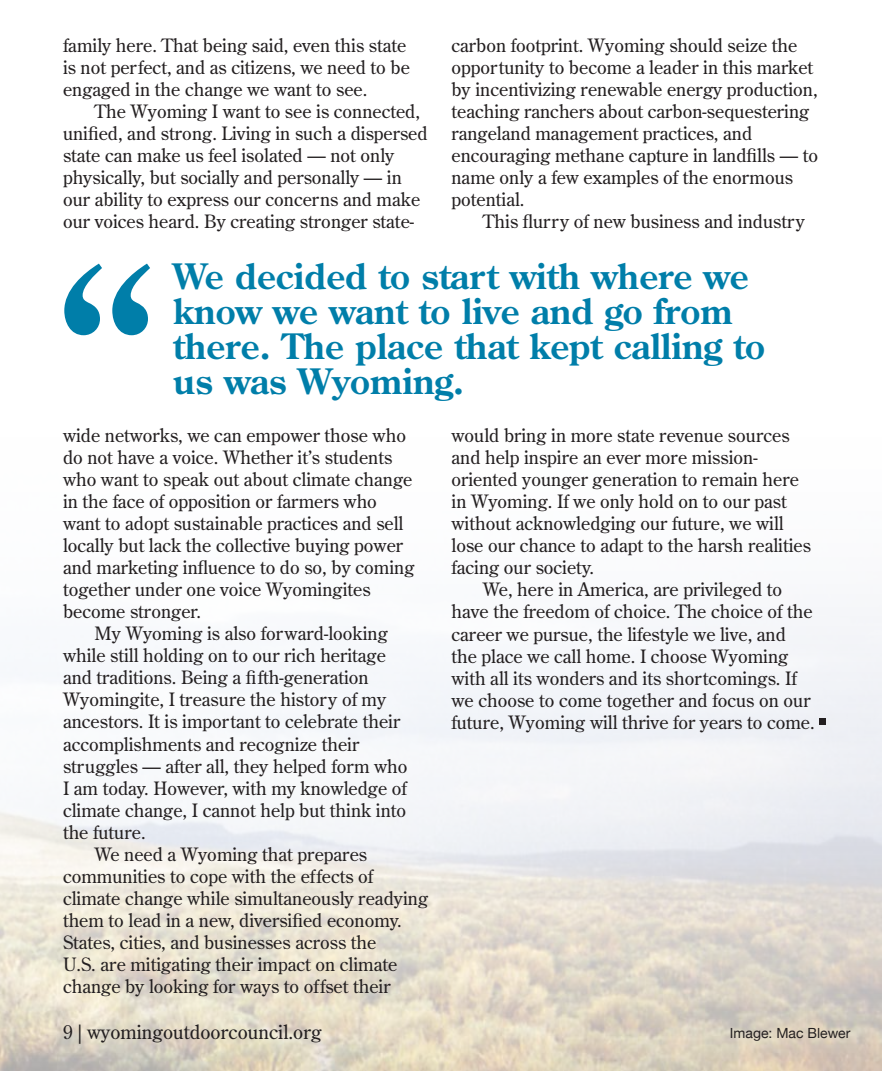
<style>
.page{position:relative;width:882px;height:1071px;background:#fff}
.page>*{position:absolute;margin:0;border:0;box-sizing:border-box;transform-origin:0 0}
.t1{font:262.5px "Century Old Style Std";color:#007ea9}
.t2{font:700 35px/35px "Century Old Style Std";color:#007ea9}
.t3{font:19.25px "Century Old Style Std";color:#231f20}
.t4{font:18.38px/22.1px "Century Old Style Std";color:#231f20}
.t5{font:14px "Helvetica Neue";color:#231f20}
</style>
<div class="page">
<img style="left:0;top:616px;width:882px;height:455px">
<svg style="left:819px;top:718px;width:6px;height:6px"></svg>
<p class="t4" style="left:63px;top:34px;width:348px">family here. That being said, even this state is not perfect, and as citizens, we need to be engaged in the change we want to see.</p>
<p class="t4" style="left:63px;top:100px;width:366px;text-indent:31px">The Wyoming I want to see is connected, unified, and strong. Living in such a dispersed state can make us feel isolated — not only physically, but socially and personally — in our ability to express our concerns and make our voices heard. By creating stronger state-</p>
<p class="t4" style="left:452px;top:34px;width:368px">carbon footprint. Wyoming should seize the opportunity to become a leader in this market by incentivizing renewable energy production, teaching ranchers about carbon-sequestering rangeland management practices, and encouraging methane capture in landfills — to name only a few examples of the enormous potential.</p>
<p class="t4" style="left:483px;top:210px;width:324px">This flurry of new business and industry</p>
<h1 class="t1" style="left:54px;top:195px;width:105px">“</h1>
<h2 class="t2" style="left:173px;top:258px;width:593px">We decided to start with where we know we want to live and go from there. The place that kept calling to us was Wyoming.</h2>
<p class="t4" style="left:63px;top:424px;width:353px">wide networks, we can empower those who do not have a voice. Whether it’s students who want to speak out about climate change in the face of opposition or farmers who want to adopt sustainable practices and sell locally but lack the collective buying power and marketing influence to do so, by coming together under one voice Wyomingites become stronger.</p>
<p class="t4" style="left:94px;top:622px;width:295px">My Wyoming is also forward-looking</p>
<p class="t4" style="left:63px;top:644px;width:324px">while still holding on to our rich heritage</p>
<p class="t4" style="left:63px;top:666px;width:307px">and traditions. Being a fifth-generation</p>
<p class="t4" style="left:63px;top:688px;width:325px">Wyomingite, I treasure the history of my</p>
<p class="t4" style="left:63px;top:711px;width:339px">ancestors. It is important to celebrate their</p>
<p class="t4" style="left:63px;top:733px;width:298px">accomplishments and recognize their</p>
<p class="t4" style="left:63px;top:755px;width:346px">struggles — after all, they helped form who</p>
<p class="t4" style="left:63px;top:777px;width:345px">I am today. However, with my knowledge of</p>
<p class="t4" style="left:63px;top:799px;width:345px">climate change, I cannot help but think into</p>
<p class="t4" style="left:63px;top:821px;width:84px">the future.</p>
<p class="t4" style="left:94px;top:843px;width:274px">We need a Wyoming that prepares</p>
<p class="t4" style="left:63px;top:865px;width:312px">communities to cope with the effects of</p>
<p class="t4" style="left:63px;top:887px;width:367px">climate change while simultaneously readying</p>
<p class="t4" style="left:63px;top:909px;width:340px">them to lead in a new, diversified economy.</p>
<p class="t4" style="left:63px;top:931px;width:315px">States, cities, and businesses across the</p>
<p class="t4" style="left:63px;top:953px;width:336px">U.S. are mitigating their impact on climate</p>
<p class="t4" style="left:63px;top:975px;width:329px">change by looking for ways to offset their</p>
<p class="t4" style="left:452px;top:424px;width:340px">would bring in more state revenue sources</p>
<p class="t4" style="left:452px;top:446px;width:308px">and help inspire an ever more mission-</p>
<p class="t4" style="left:452px;top:468px;width:349px">oriented younger generation to remain here</p>
<p class="t4" style="left:452px;top:490px;width:337px">in Wyoming. If we only hold on to our past</p>
<p class="t4" style="left:452px;top:512px;width:334px">without acknowledging our future, we will</p>
<p class="t4" style="left:452px;top:534px;width:361px">lose our chance to adapt to the harsh realities</p>
<p class="t4" style="left:452px;top:556px;width:144px">facing our society.</p>
<p class="t4" style="left:483px;top:578px;width:301px">We, here in America, are privileged to</p>
<p class="t4" style="left:452px;top:600px;width:363px">have the freedom of choice. The choice of the</p>
<p class="t4" style="left:452px;top:623px;width:336px">career we pursue, the lifestyle we live, and</p>
<p class="t4" style="left:452px;top:645px;width:338px">the place we call home. I choose Wyoming</p>
<p class="t4" style="left:452px;top:667px;width:347px">with all its wonders and its shortcomings. If</p>
<p class="t4" style="left:452px;top:689px;width:361px">we choose to come together and focus on our</p>
<p class="t4" style="left:452px;top:711px;width:365px">future, Wyoming will thrive for years to come.</p>
<p class="t3" style="left:63px;top:1019px;width:260px">9 | wyomingoutdoorcouncil.org</p>
<p class="t5" style="left:730px;top:1023px;width:122px">Image: Mac Blewer</p>
</div>
